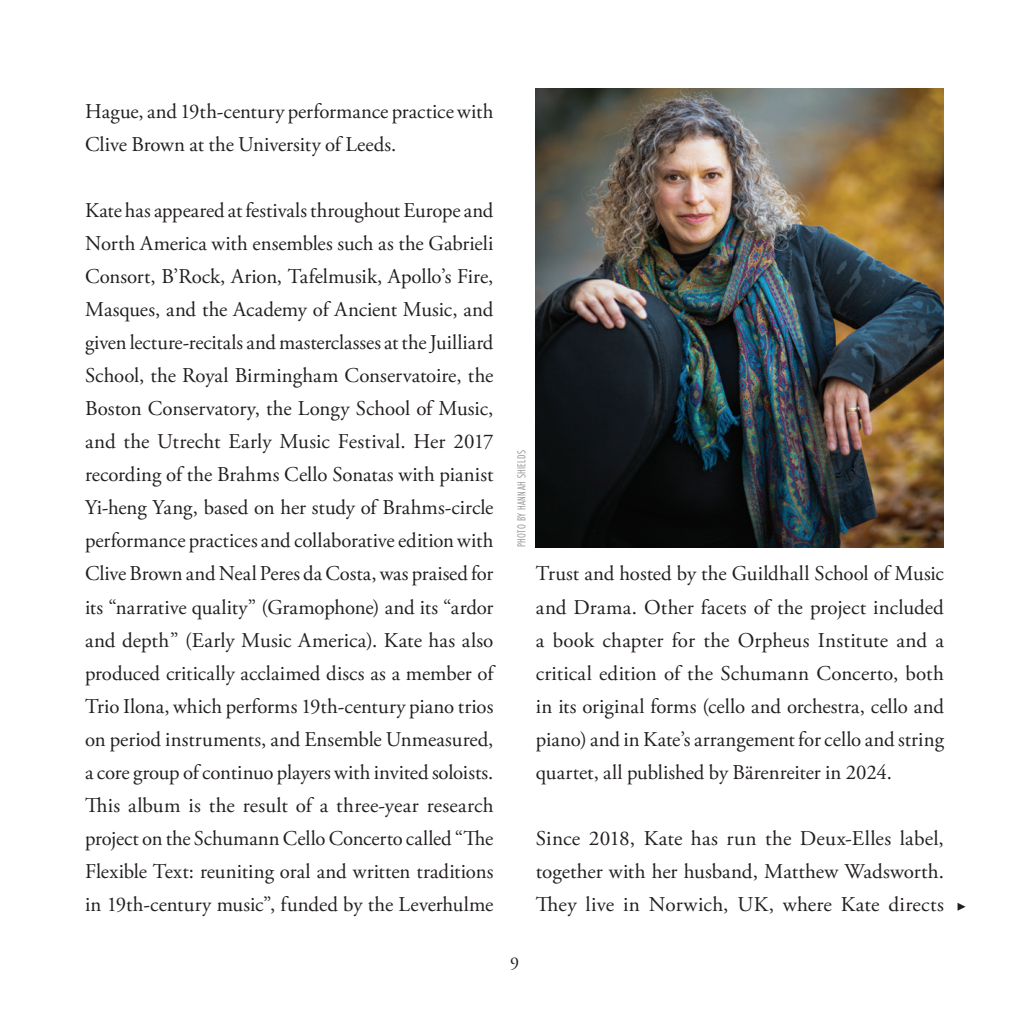
<style>
.page{position:relative;width:1029px;height:1017px;background:#fff}
.page>*{position:absolute;margin:0;border:0;box-sizing:border-box;transform-origin:0 0}
.Body_Copy{font:21px/33px "Adobe Garamond Pro";color:#231f20;text-align:justify}
.t1{font:18px "Adobe Garamond Pro";color:#231f20}
.Body_Copy-2{font:12px "Futura PT Cond";letter-spacing:.035em;color:#939598}
</style>
<div class="page">
<img style="left:536px;top:89px;width:408px;height:458px">
<svg style="left:958px;top:903px;width:8px;height:7px"></svg>
<p class="Body_Copy" style="left:85px;top:96px;width:410px">Hague, and 19th-century performance practice with<br>Clive Brown at the University of Leeds.</p>
<p class="Body_Copy" style="left:85px;top:195px;width:410px">Kate has appeared at festivals throughout Europe and North America with ensembles such as the Gabrieli Consort, B’Rock, Arion, Tafelmusik, Apollo’s Fire, Masques, and the Academy of Ancient Music, and given lecture-recitals and masterclasses at the Juilliard School, the Royal Birmingham Conservatoire, the Boston Conservatory, the Longy School of Music, and the Utrecht Early Music Festival. Her 2017 recording of the Brahms Cello Sonatas with pianist Yi-heng Yang, based on her study of Brahms-circle performance practices and collaborative edition with Clive Brown and Neal Peres da Costa, was praised for its “narrative quality” (Gramophone) and its “ardor and depth” (Early Music America). Kate has also produced critically acclaimed discs as a member of Trio Ilona, which performs 19th-century piano trios on period instruments, and Ensemble Unmeasured, a core group of continuo players with invited soloists.</p>
<p class="Body_Copy" style="left:85px;top:789px;width:410px">This album is the result of a three-year research project on the Schumann Cello Concerto called “The Flexible Text: reuniting oral and written traditions in 19th-century music”, funded by the Leverhulme</p>
<p class="Body_Copy-2" style="left:515px;top:547px;width:99px;rotate:-90deg">PHOTO BY HANNAH SHIELDS</p>
<p class="Body_Copy" style="left:536px;top:558px;width:410px">Trust and hosted by the Guildhall School of Music and Drama. Other facets of the project included a book chapter for the Orpheus Institute and a critical edition of the Schumann Concerto, both in its original forms (cello and orchestra, cello and piano) and in Kate’s arrangement for cello and string quartet, all published by Bärenreiter in 2024.</p>
<p class="Body_Copy" style="left:536px;top:822px;width:410px">Since 2018, Kate has run the Deux-Elles label, together with her husband, Matthew Wadsworth.<br>They live in Norwich, UK, where Kate directs</p>
<p class="t1" style="left:510px;top:952px;width:10px">9</p>
</div>
